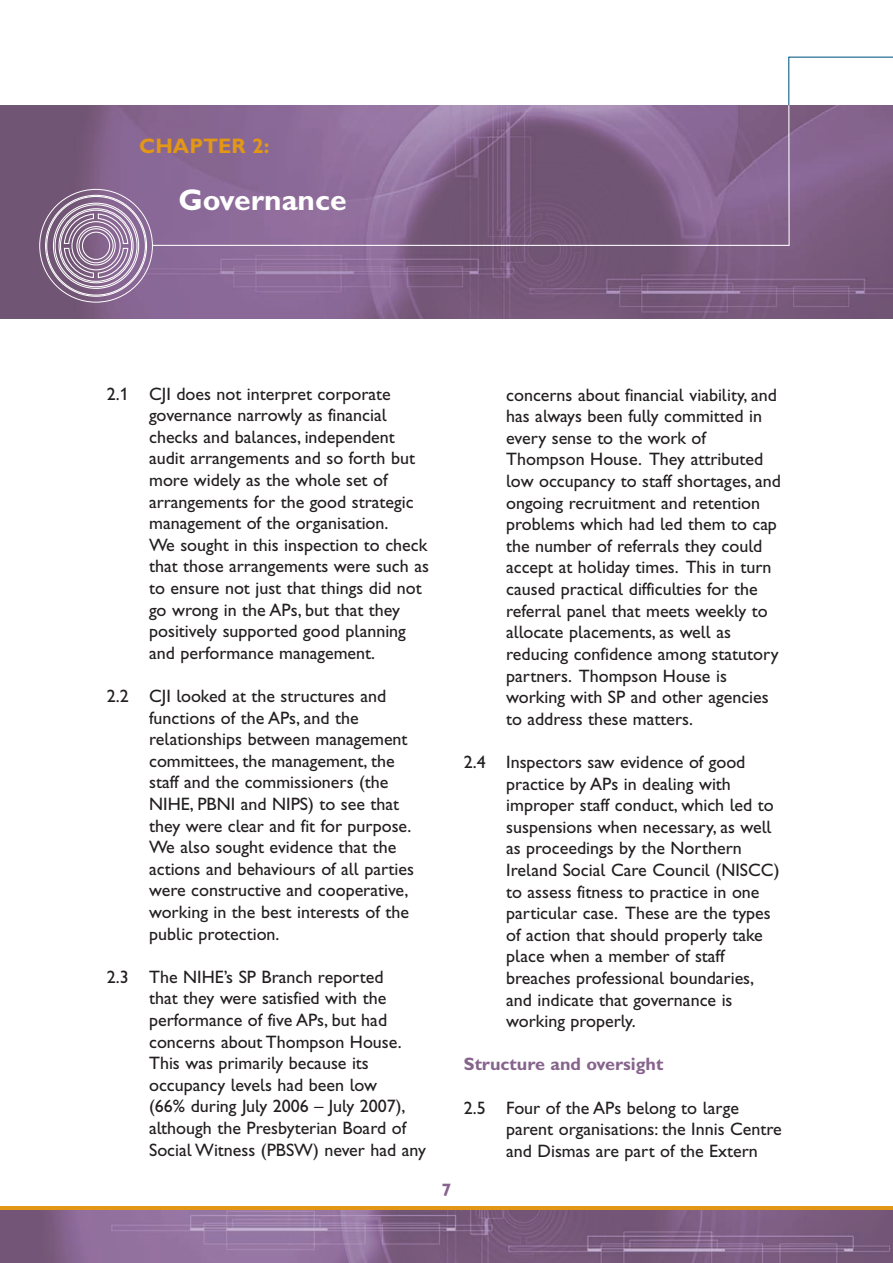
<style>
.page{position:relative;width:893px;height:1263px;background:#fff}
.page>*{position:absolute;margin:0;border:0;box-sizing:border-box;transform-origin:0 0}
.t1{font:30px "Gill Sans Hta Bold Plain";color:#fff}
.t2{font:21px "Gill Sans Hta Bold Plain";color:#e39716}
.t3{font:18px/21.6px "Gill Sans Hta";color:#231f20}
.t4{font:18px "Gill Sans Hta Bold Plain";color:#86648c}
</style>
<div class="page">
<svg style="left:0;top:1206px;width:893px;height:5px;background:#cf8c2d"></svg>
<img style="left:0;top:1211px;width:893px;height:52px">
<img style="left:0;top:106px;width:893px;height:212px">
<svg style="left:151px;top:105px;width:639px;height:141px;background:#876890"></svg>
<svg style="left:788px;top:56px;width:105px;height:50px"></svg>
<div style="left:60px;top:210px;width:72px;height:72px;border:1px solid #fff;border-radius:50%"></div>
<div style="left:58px;top:208px;width:76px;height:75px;border:1px solid #fff;border-radius:50%"></div>
<svg style="left:63px;top:213px;width:66px;height:66px;background:#a18aa6"></svg>
<p class="t2" style="left:139px;top:138px;width:132px">CHAPTER 2:</p>
<h1 class="t1" style="left:179px;top:190px;width:170px">Governance</h1>
<p class="t3" style="left:149px;top:384px;width:281px;text-indent:-42px">2.1 CJI does not interpret corporate governance narrowly as financial checks and balances, independent audit arrangements and so forth but more widely as the whole set of arrangements for the good strategic management of the organisation.<br>We sought in this inspection to check that those arrangements were such as to ensure not just that things did not go wrong in the APs, but that they positively supported good planning and performance management.</p>
<p class="t3" style="left:149px;top:687px;width:266px;text-indent:-42px">2.2 CJI looked at the structures and functions of the APs, and the relationships between management committees, the management, the staff and the commissioners (the<br>NIHE, PBNI and NIPS) to see that they were clear and fit for purpose.<br>We also sought evidence that the actions and behaviours of all parties were constructive and cooperative, working in the best interests of the public protection.</p>
<p class="t3" style="left:149px;top:968px;width:278px;text-indent:-42px">2.3 The NIHE’s SP Branch reported<br>that they were satisfied with the performance of five APs, but had concerns about Thompson House.<br>This was primarily because its occupancy levels had been low<br>(66% during July 2006 – July 2007), although the Presbyterian Board of<br>Social Witness (PBSW) never had any</p>
<p class="t4" style="left:442px;top:1184px;width:11px">7</p>
<p class="t3" style="left:506px;top:385px;width:276px">concerns about financial viability, and has always been fully committed in every sense to the work of Thompson House. They attributed low occupancy to staff shortages, and ongoing recruitment and retention problems which had led them to cap the number of referrals they could accept at holiday times. This in turn caused practical difficulties for the referral panel that meets weekly to allocate placements, as well as reducing confidence among statutory partners. Thompson House is working with SP and other agencies to address these matters.</p>
<p class="t3" style="left:506px;top:753px;width:275px;text-indent:-42px">2.4 Inspectors saw evidence of good practice by APs in dealing with improper staff conduct, which led to suspensions when necessary, as well as proceedings by the Northern<br>Ireland Social Care Council (NISCC) to assess fitness to practice in one particular case. These are the types of action that should properly take place when a member of staff breaches professional boundaries, and indicate that governance is working properly.</p>
<p class="t4" style="left:464px;top:1058px;width:201px">Structure and oversight</p>
<p class="t3" style="left:506px;top:1098px;width:277px;text-indent:-42px">2.5 Four of the APs belong to large parent organisations: the Innis Centre and Dismas are part of the Extern</p>
</div>
